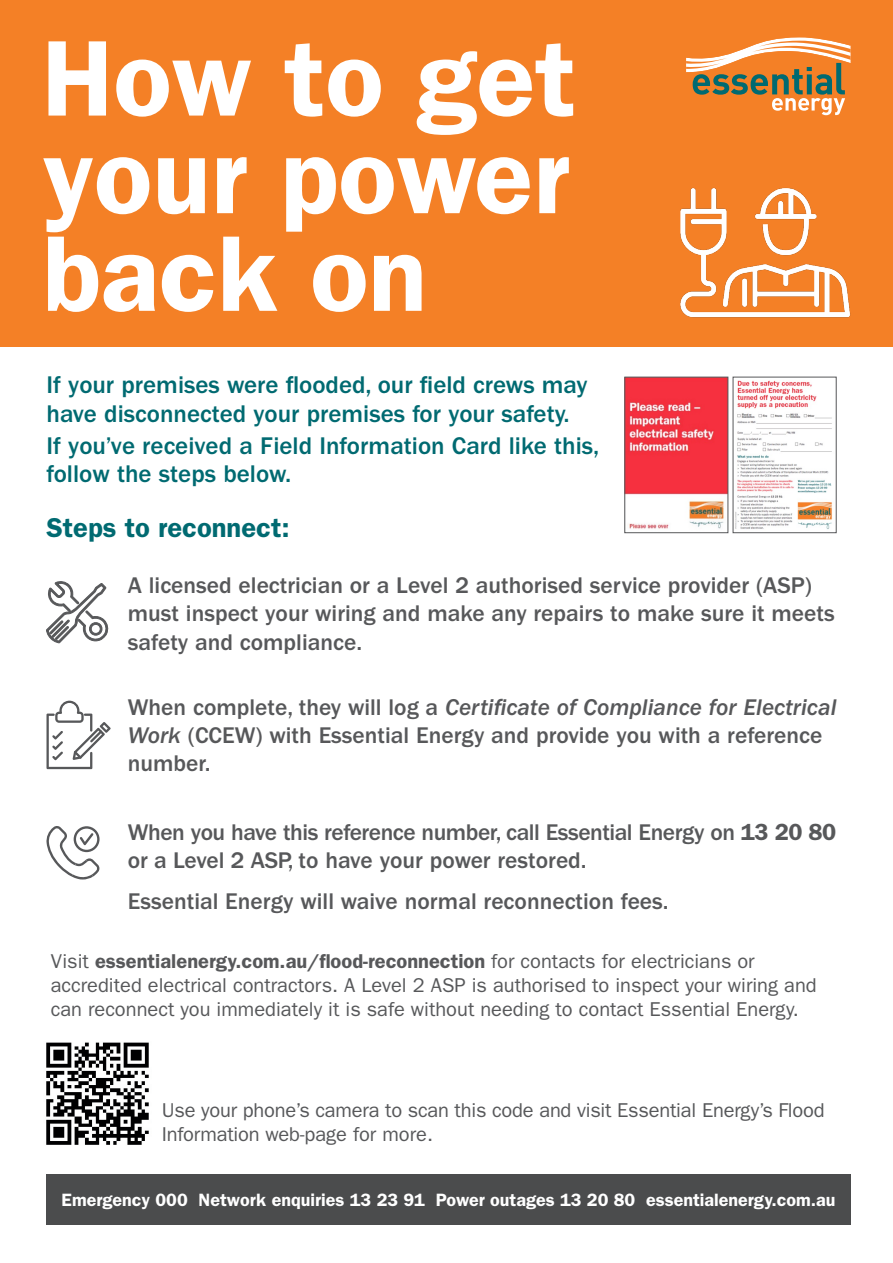
<style>
.page{position:relative;width:893px;height:1263px;background:#fff}
.page>*{position:absolute;margin:0;border:0;box-sizing:border-box;transform-origin:0 0}
.t1{font:600 108.15px/97.6px "ITC Franklin Gothic Std";color:#fff;text-align:justify}
.t2{font:600 27.45px "ITC Franklin Gothic Std";color:#006a71}
.t3{font:500 24.9px/28px "ITC Franklin Gothic Std";color:#006a71}
.t4{font:500 23.4px/28.2px "ITC Franklin Gothic Std";color:#57585a}
.t5{font:500 23.4px/28.2px "ITC Franklin Gothic Std";letter-spacing:-.02em;color:#57585a}
.t6{font:20.1px/24.2px "ITC Franklin Gothic Std";color:#57585a}
.t7{font:600 17.85px "ITC Franklin Gothic Std";color:#fff}
.s1{font-family:"ITC Franklin Gothic Std Med It";font-weight:400}
.s2{font-weight:600}
</style>
<div class="page">
<div style="left:0;top:0;width:893px;height:346px;background:#f48026"></div>
<svg style="left:46px;top:701px;width:65px;height:68px"></svg>
<svg style="left:46px;top:581px;width:63px;height:62px"></svg>
<img style="left:680px;top:188px;width:171px;height:130px">
<div style="left:46px;top:1174px;width:805px;height:51px;background:#4b4c4d"></div>
<svg style="left:686px;top:37px;width:165px;height:79px"></svg>
<img style="left:46px;top:1042px;width:103px;height:103px">
<img style="left:626px;top:379px;width:100px;height:150px">
<div style="left:624px;top:377px;width:104px;height:156px;border:1px solid #57585a"></div>
<img style="left:735px;top:380px;width:98px;height:149px">
<div style="left:733px;top:377px;width:104px;height:156px;border:1px solid #57585a"></div>
<svg style="left:46px;top:826px;width:54px;height:53px"></svg>
<p class="t1" style="left:42px;top:30px;width:536px">How to get your power back on</p>
<p class="t3" style="left:46px;top:371px;width:542px">If your premises were flooded, our field crews may have disconnected your premises for your safety.</p>
<p class="t3" style="left:46px;top:432px;width:554px">If you’ve received a Field Information Card like this, follow the steps below.</p>
<p class="t2" style="left:46px;top:511px;width:245px">Steps to reconnect:</p>
<p class="t4" style="left:128px;top:572px;width:708px">A licensed electrician or a Level 2 authorised service provider (ASP) must inspect your wiring and make any repairs to make sure it meets safety and compliance.</p>
<p class="t4" style="left:128px;top:693px;width:710px">When complete, they will log a <span class="s1">Certificate of Compliance for Electrical<br>Work</span> (CCEW) with Essential Energy and provide you with a reference number.</p>
<p class="t5" style="left:128px;top:818px;width:710px">When you have this reference number, call Essential Energy on <span class="s2">13 20 80 </span>or a Level 2 ASP, to have your power restored.</p>
<p class="t4" style="left:128px;top:887px;width:542px">Essential Energy will waive normal reconnection fees.</p>
<p class="t6" style="left:51px;top:949px;width:767px">Visit <span class="s2">essentialenergy.com.au/flood-reconnection</span> for contacts for electricians or accredited electrical contractors. A Level 2 ASP is authorised to inspect your wiring and can reconnect you immediately it is safe without needing to contact Essential Energy.</p>
<p class="t6" style="left:162px;top:1098px;width:664px">Use your phone’s camera to scan this code and visit Essential Energy’s Flood<br>Information web-page for more.</p>
<p class="t7" style="left:62px;top:1189px;width:775px">Emergency 000 Network enquiries 13 23 91 Power outages 13 20 80 essentialenergy.com.au</p>
</div>
